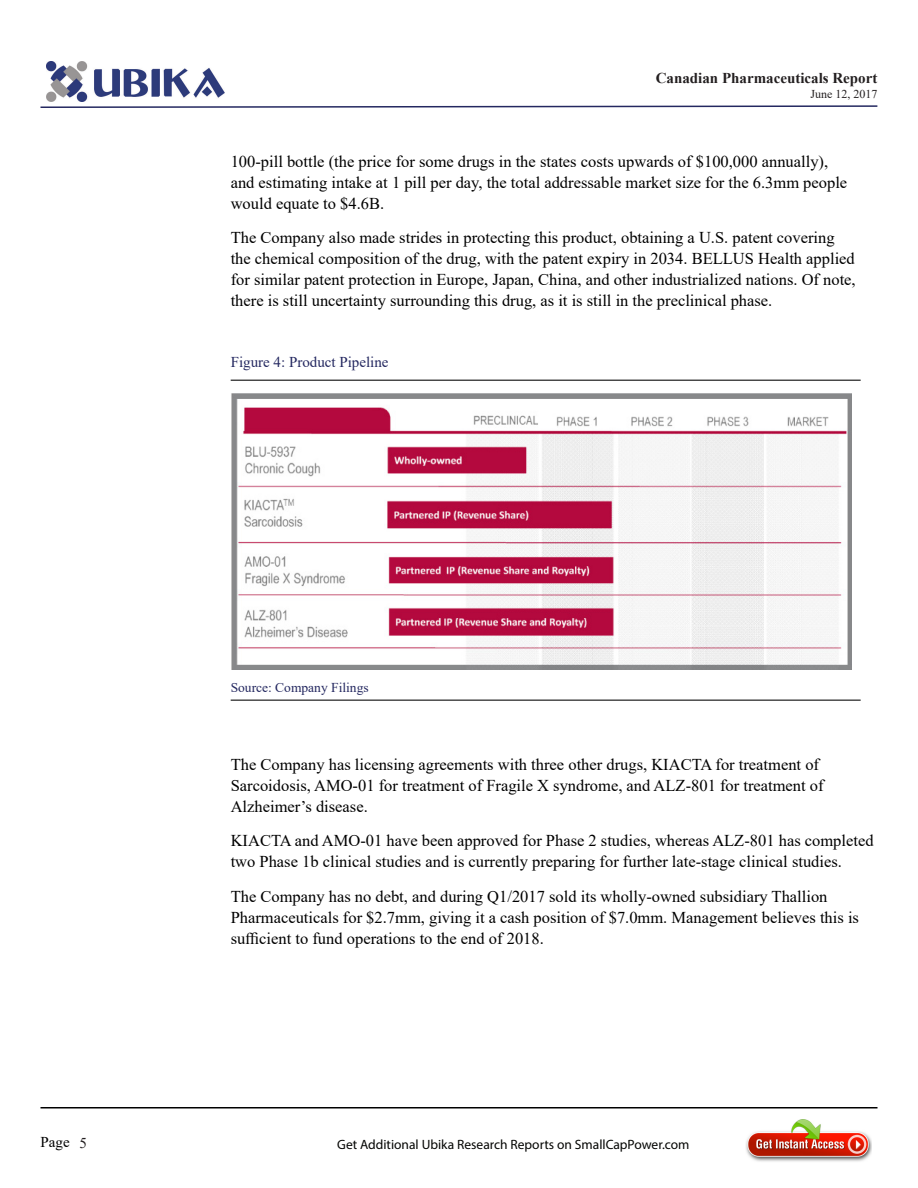
<style>
.page{position:relative;width:918px;height:1188px;background:#fff}
.page>*{position:absolute;margin:0;border:0;box-sizing:border-box;transform-origin:0 0}
.Heading_2{font:16.5px/21px "Times New Roman";color:#000}
.t1{font:700 15px "Times New Roman";color:#231f20}
.Body_text{font:15px "Times New Roman";color:#242860}
.t2{font:15px "Times New Roman";color:#000}
.t3{font:13.5px "Myriad Pro";color:#040503}
.Body_text-2{font:13.5px "Times New Roman";color:#242860}
.t4{font:12px "Times New Roman";color:#231f20}
.s1{color:#231f20}
</style>
<div class="page">
<img style="left:47px;top:61px;width:178px;height:41px">
<svg style="left:40px;top:105px;width:838px;height:3px"></svg>
<hr style="left:40px;top:1107px;width:838px;height:1px;background:#000">
<img style="left:746px;top:1120px;width:126px;height:42px">
<hr style="left:231px;top:380px;width:630px;height:1px;background:#000">
<hr style="left:231px;top:700px;width:630px;height:1px;background:#000">
<img style="left:231px;top:394px;width:621px;height:275px">
<p class="t1" style="left:656px;top:68px;width:223px">Canadian Pharmaceuticals Report</p>
<p class="t4" style="left:810px;top:85px;width:68px">June 12, 2017</p>
<p class="Heading_2" style="left:231px;top:150px;width:618px">100-pill bottle (the price for some drugs in the states costs upwards of $100,000 annually), and estimating intake at 1 pill per day, the total addressable market size for the 6.3mm people would equate to $4.6B.</p>
<p class="Heading_2" style="left:231px;top:227px;width:627px">The Company also made strides in protecting this product, obtaining a U.S. patent covering the chemical composition of the drug, with the patent expiry in 2034. BELLUS Health applied for similar patent protection in Europe, Japan, China, and other industrialized nations. Of note, there is still uncertainty surrounding this drug, as it is still in the preclinical phase.</p>
<p class="Body_text" style="left:231px;top:351px;width:159px">Figure 4: Product Pipeline</p>
<p class="Body_text-2" style="left:231px;top:678px;width:140px">Source: Company Filings</p>
<p class="Heading_2" style="left:231px;top:753px;width:594px">The Company has licensing agreements with three other drugs, KIACTA for treatment of<br>Sarcoidosis, AMO-01 for treatment of Fragile X syndrome, and ALZ-801 for treatment of<br>Alzheimer’s disease.</p>
<p class="Heading_2" style="left:231px;top:830px;width:644px">KIACTA and AMO-01 have been approved for Phase 2 studies, whereas ALZ-801 has completed two Phase 1b clinical studies and is currently preparing for further late-stage clinical studies.</p>
<p class="Heading_2" style="left:231px;top:885px;width:630px">The Company has no debt, and during Q1/2017 sold its wholly-owned subsidiary Thallion<br>Pharmaceuticals for $2.7mm, giving it a cash position of $7.0mm. Management believes this is sufficient to fund operations to the end of 2018.</p>
<p class="t2" style="left:40px;top:1132px;width:48px">Page <span class="s1">5</span></p>
<p class="t3" style="left:337px;top:1136px;width:354px">Get Additional Ubika Research Reports on SmallCapPower.com</p>
</div>
